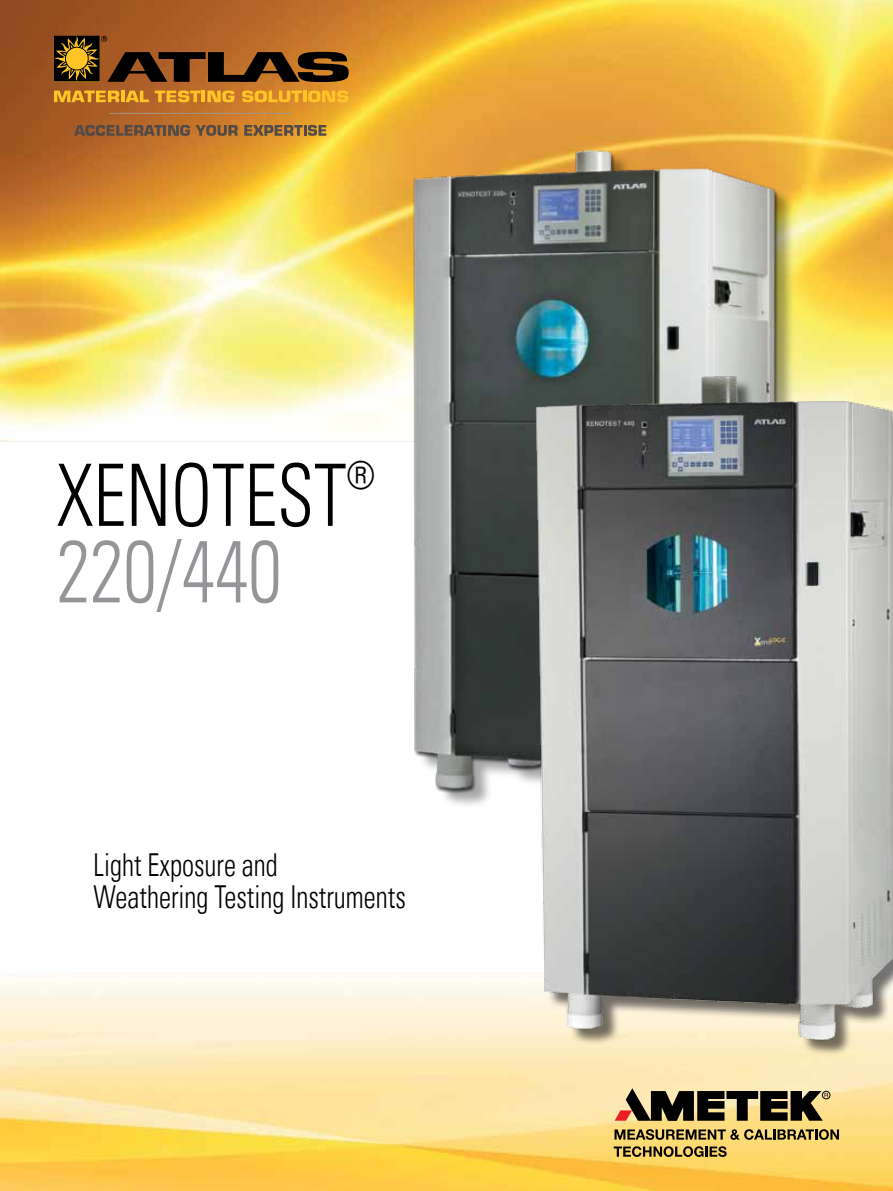
<style>
.page{position:relative;width:893px;height:1191px;background:#fff}
.page>*{position:absolute;margin:0;border:0;box-sizing:border-box;transform-origin:0 0}
.t1{font:300 condensed 87.75px "Univers LT";color:#939598;scale:.85 1}
.t2{font:300 condensed 85.95px "Univers LT";color:#000;scale:.85 1}
.t3{font:300 condensed 38.55px "Univers LT";color:#000;scale:.93 1}
.t4{font:300 condensed 31.65px/32.4px "Univers LT";color:#000;scale:.85 1}
</style>
<div class="page">
<img style="left:0;top:0;width:893px;height:442px">
<img style="left:0;top:977px;width:893px;height:214px">
<svg style="left:614px;top:1129px;width:225px;height:10px;background:#84723f"></svg>
<svg style="left:614px;top:1146px;width:113px;height:10px"></svg>
<div style="left:822px;top:1091px;width:8px;height:8px;border:1px solid #000;border-radius:50%"></div>
<svg style="left:615px;top:1088px;width:213px;height:32px;background:#685c43"></svg>
<img style="left:328px;top:103px;width:529px;height:702px">
<img style="left:479px;top:335px;width:414px;height:742px">
<svg style="left:54px;top:91px;width:65px;height:11px"></svg>
<hr style="left:121px;top:91px;width:4px;height:11px;background:#ffc425">
<svg style="left:126px;top:91px;width:23px;height:11px"></svg>
<svg style="left:155px;top:90px;width:79px;height:12px"></svg>
<svg style="left:242px;top:90px;width:60px;height:12px"></svg>
<hr style="left:303px;top:91px;width:4px;height:11px;background:#ffc425">
<svg style="left:308px;top:90px;width:40px;height:12px"></svg>
<svg style="left:54px;top:36px;width:295px;height:46px;background:#6f4317"></svg>
<svg style="left:74px;top:125px;width:164px;height:11px;background:#80593a"></svg>
<svg style="left:244px;top:125px;width:82px;height:11px"></svg>
<hr style="left:110px;top:113px;width:182px;height:1px;background:#a2958a">
<h2 class="t2" style="left:57px;top:444px;width:342px">XENOTEST</h2>
<p class="t3" style="left:347px;top:452px;width:32px">®</p>
<h1 class="t1" style="left:57px;top:519px;width:266px">220/440</h1>
<p class="t4" style="left:94px;top:848px;width:369px">Light Exposure and<br>Weathering Testing Instruments</p>
</div>
